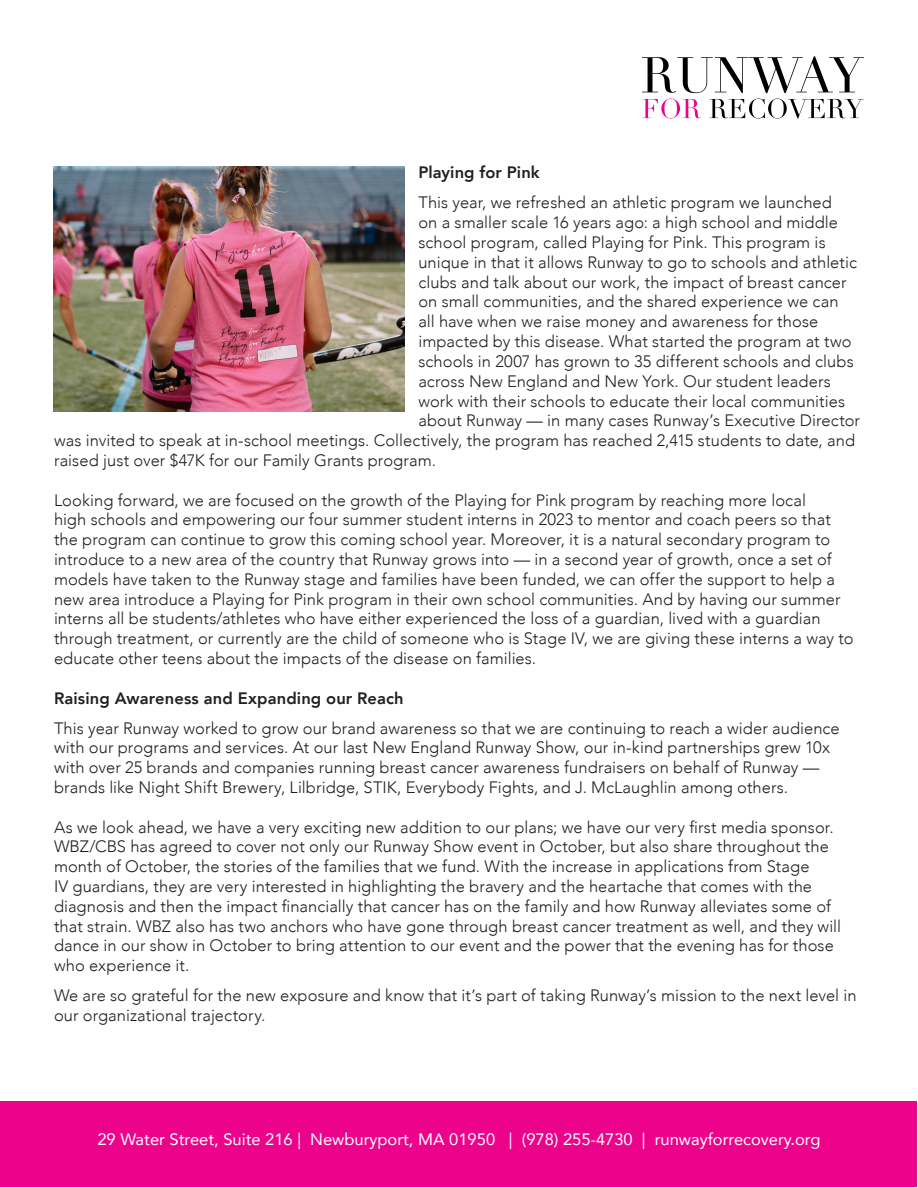
<style>
.page{position:relative;width:918px;height:1188px;background:#fff}
.page>*{position:absolute;margin:0;border:0;box-sizing:border-box;transform-origin:0 0}
.t1{font:300 16.5px/19.8px "Avenir";letter-spacing:.005em;color:#231f20}
.t2{font:16.5px "Avenir";color:#fff}
.t3{font:800 16.5px "Avenir";letter-spacing:.01em;color:#231f20}
</style>
<div class="page">
<div style="left:1px;top:1102px;width:916px;height:85px;background:#ed028c"></div>
<svg style="left:642px;top:56px;width:222px;height:37px"></svg>
<svg style="left:642px;top:99px;width:59px;height:19px"></svg>
<svg style="left:709px;top:99px;width:155px;height:19px"></svg>
<img style="left:54px;top:166px;width:351px;height:245px">
<p class="t3" style="left:418px;top:160px;width:123px">Playing for Pink</p>
<p class="t1" style="left:418px;top:193px;width:415px">This year, we refreshed an athletic program we launched</p>
<p class="t1" style="left:418px;top:213px;width:421px">on a smaller scale 16 years ago: a high school and middle</p>
<p class="t1" style="left:418px;top:233px;width:409px">school program, called Playing for Pink. This program is</p>
<p class="t1" style="left:418px;top:252px;width:440px">unique in that it allows Runway to go to schools and athletic</p>
<p class="t1" style="left:418px;top:272px;width:430px">clubs and talk about our work, the impact of breast cancer</p>
<p class="t1" style="left:418px;top:292px;width:422px">on small communities, and the shared experience we can</p>
<p class="t1" style="left:418px;top:312px;width:401px">all have when we raise money and awareness for those</p>
<p class="t1" style="left:418px;top:332px;width:435px">impacted by this disease. What started the program at two</p>
<p class="t1" style="left:418px;top:351px;width:437px">schools in 2007 has grown to 35 different schools and clubs</p>
<p class="t1" style="left:418px;top:371px;width:414px">across New England and New York. Our student leaders</p>
<p class="t1" style="left:418px;top:391px;width:428px">work with their schools to educate their local communities</p>
<p class="t1" style="left:418px;top:411px;width:443px">about Runway — in many cases Runway’s Executive Director</p>
<p class="t1" style="left:54px;top:431px;width:803px">was invited to speak at in-school meetings. Collectively, the program has reached 2,415 students to date, and</p>
<p class="t1" style="left:54px;top:450px;width:383px">raised just over $47K for our Family Grants program.</p>
<p class="t1" style="left:54px;top:490px;width:801px">Looking forward, we are focused on the growth of the Playing for Pink program by reaching more local<br>high schools and empowering our four summer student interns in 2023 to mentor and coach peers so that the program can continue to grow this coming school year. Moreover, it is a natural secondary program to introduce to a new area of the country that Runway grows into — in a second year of growth, once a set of models have taken to the Runway stage and families have been funded, we can offer the support to help a new area introduce a Playing for Pink program in their own school communities. And by having our summer interns all be students/athletes who have either experienced the loss of a guardian, lived with a guardian through treatment, or currently are the child of someone who is Stage IV, we are giving these interns a way to educate other teens about the impacts of the disease on families.</p>
<p class="t3" style="left:54px;top:685px;width:351px">Raising Awareness and Expanding our Reach</p>
<p class="t1" style="left:54px;top:718px;width:787px">This year Runway worked to grow our brand awareness so that we are continuing to reach a wider audience with our programs and services. At our last New England Runway Show, our in-kind partnerships grew 10x with over 25 brands and companies running breast cancer awareness fundraisers on behalf of Runway — brands like Night Shift Brewery, Lilbridge, STIK, Everybody Fights, and J. McLaughlin among others.</p>
<p class="t1" style="left:54px;top:817px;width:789px">As we look ahead, we have a very exciting new addition to our plans; we have our very first media sponsor.<br>WBZ/CBS has agreed to cover not only our Runway Show event in October, but also share throughout the month of October, the stories of the families that we fund. With the increase in applications from Stage<br>IV guardians, they are very interested in highlighting the bravery and the heartache that comes with the diagnosis and then the impact financially that cancer has on the family and how Runway alleviates some of that strain. WBZ also has two anchors who have gone through breast cancer treatment as well, and they will dance in our show in October to bring attention to our event and the power that the evening has for those who experience it.</p>
<p class="t1" style="left:54px;top:986px;width:804px">We are so grateful for the new exposure and know that it’s part of taking Runway’s mission to the next level in our organizational trajectory.</p>
<p class="t2" style="left:97px;top:1126px;width:725px">29 Water Street, Suite 216 | Newburyport, MA 01950 | (978) 255-4730 | runwayforrecovery.org</p>
</div>
